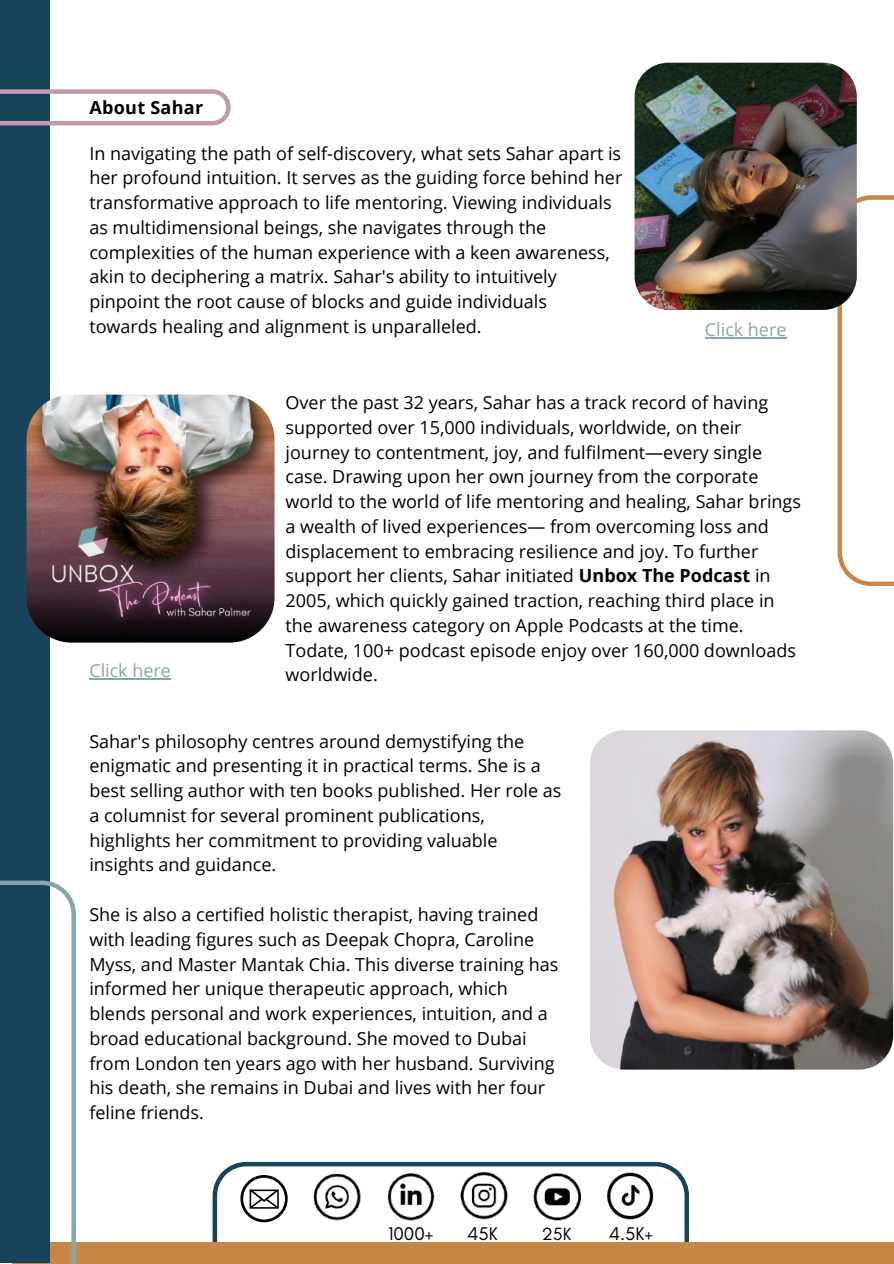
<style>
.page{position:relative;width:894px;height:1264px;background:#fff}
.page>*{position:absolute;margin:0;border:0;box-sizing:border-box;transform-origin:0 0}
.t1{font:18.75px "Glacial Indifference";color:#000}
.t2{font:18px/24.8px "Open Sans";color:#000}
.t3{font:18px "Open Sans";color:#87a6ac}
.t4{font:700 18px "Open Sans";letter-spacing:.015em;color:#000}
.t5{font:18px "Glacial Indifference";color:#000}
.s1{font-weight:700}
</style>
<div class="page">
<svg style="left:212px;top:1161px;width:476px;height:81px"></svg>
<div style="left:13px;top:1242px;width:880px;height:21px;background:#c78847"></div>
<div style="left:0;top:0;width:50px;height:1263px;background:#19425b"></div>
<img style="left:590px;top:730px;width:302px;height:339px">
<svg style="left:837px;top:195px;width:56px;height:391px"></svg>
<svg style="left:0;top:880px;width:76px;height:383px"></svg>
<svg style="left:0;top:89px;width:230px;height:36px"></svg>
<img style="left:26px;top:394px;width:248px;height:248px;border-radius:45px">
<img style="left:634px;top:63px;width:222px;height:247px">
<hr style="left:704px;top:337px;width:82px;height:1px;background:#87a6ac">
<hr style="left:89px;top:678px;width:82px;height:1px;background:#87a6ac">
<img style="left:458px;top:1171px;width:50px;height:49px">
<img style="left:386px;top:1170px;width:49px;height:50px">
<img style="left:311px;top:1170px;width:51px;height:50px">
<img style="left:531px;top:1169px;width:50px;height:52px">
<img style="left:604px;top:1170px;width:52px;height:50px">
<svg style="left:240px;top:1174px;width:47px;height:48px"></svg>
<p class="t4" style="left:89px;top:95px;width:115px">About Sahar</p>
<p class="t2" style="left:89px;top:140px;width:534px">In navigating the path of self-discovery, what sets Sahar apart is her profound intuition. It serves as the guiding force behind her transformative approach to life mentoring. Viewing individuals as multidimensional beings, she navigates through the complexities of the human experience with a keen awareness, akin to deciphering a matrix. Sahar's ability to intuitively pinpoint the root cause of blocks and guide individuals<br>towards healing and alignment is unparalleled.</p>
<p class="t3" style="left:704px;top:317px;width:83px">Click here</p>
<p class="t3" style="left:89px;top:657px;width:83px">Click here</p>
<p class="t2" style="left:285px;top:390px;width:517px">Over the past 32 years, Sahar has a track record of having supported over 15,000 individuals, worldwide, on their journey to contentment, joy, and fulfilment—every single case. Drawing upon her own journey from the corporate world to the world of life mentoring and healing, Sahar brings a wealth of lived experiences— from overcoming loss and displacement to embracing resilience and joy. To further support her clients, Sahar initiated <span class="s1">Unbox The Podcast</span> in 2005, which quickly gained traction, reaching third place in the awareness category on Apple Podcasts at the time.<br>Todate, 100+ podcast episode enjoy over 160,000 downloads worldwide.</p>
<p class="t2" style="left:89px;top:728px;width:473px">Sahar's philosophy centres around demystifying the enigmatic and presenting it in practical terms. She is a best selling author with ten books published. Her role as a columnist for several prominent publications, highlights her commitment to providing valuable insights and guidance.</p>
<p class="t2" style="left:89px;top:901px;width:470px">She is also a certified holistic therapist, having trained with leading figures such as Deepak Chopra, Caroline Myss, and Master Mantak Chia. This diverse training has informed her unique therapeutic approach, which blends personal and work experiences, intuition, and a broad educational background. She moved to Dubai from London ten years ago with her husband. Surviving his death, she remains in Dubai and lives with her four feline friends.</p>
<p class="t1" style="left:388px;top:1221px;width:47px">1000+</p>
<p class="t1" style="left:467px;top:1221px;width:32px">45K</p>
<p class="t5" style="left:541px;top:1222px;width:31px">25K</p>
<p class="t1" style="left:608px;top:1221px;width:46px">4.5K+</p>
</div>
